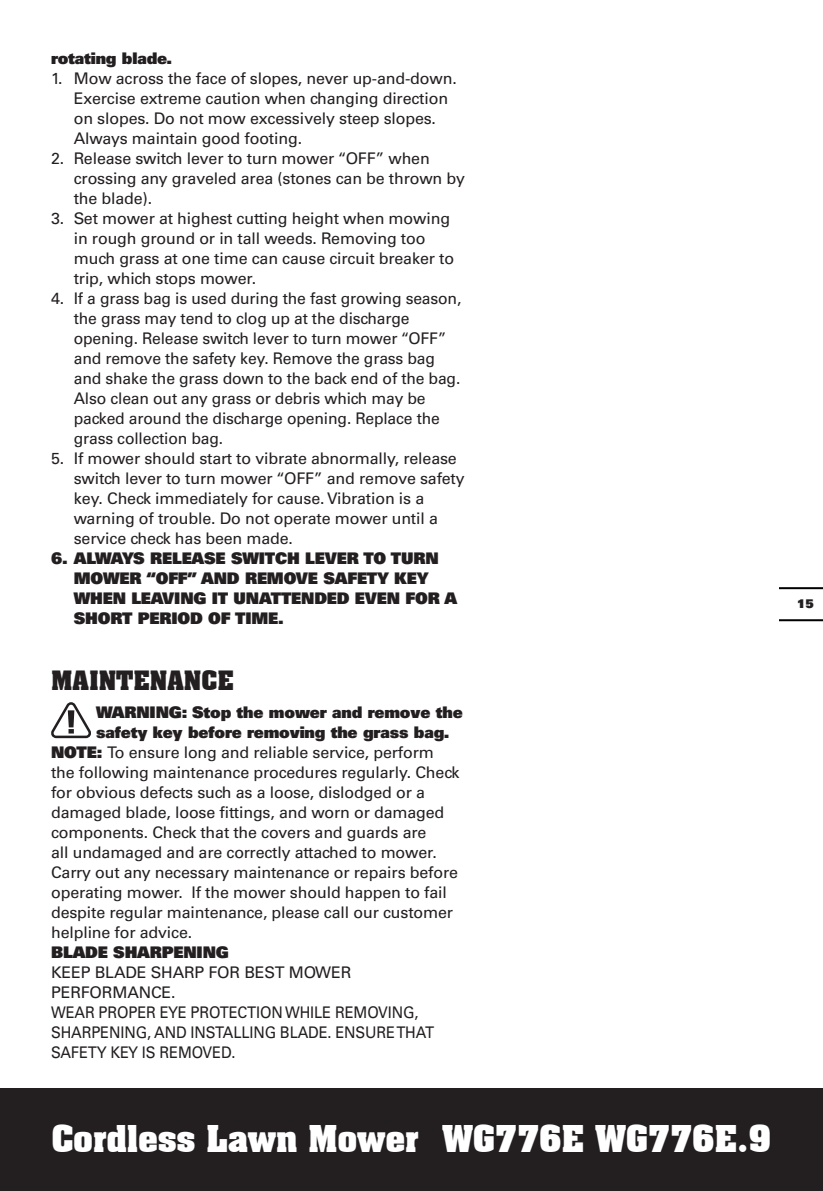
<style>
.page{position:relative;width:823px;height:1191px;background:#fff}
.page>*{position:absolute;margin:0;border:0;box-sizing:border-box;transform-origin:0 0}
.t1{font:700 36px "Aachen BT";letter-spacing:-.025em;color:#fff}
.t2{font:700 26px "Aachen BT";letter-spacing:-.01em;color:#231f20}
.t3{font:16px/20px "Univers";letter-spacing:-.01em;color:#231f20}
.t4{font:900 16px/20px "Univers";letter-spacing:-.01em;color:#231f20}
.t5{font:900 12px "Univers";color:#231f20}
.s1{font-weight:900}
</style>
<div class="page">
<div style="left:0;top:1089px;width:822px;height:102px;background:#231f20"></div>
<hr style="left:779px;top:619px;width:43px;height:2px;background:#000">
<hr style="left:779px;top:587px;width:43px;height:2px;background:#000">
<svg style="left:51px;top:702px;width:40px;height:36px"></svg>
<p class="t4" style="left:51px;top:48px;width:123px">rotating blade.</p>
<p class="t3" style="left:74px;top:68px;width:384px;text-indent:-23px">1. Mow across the face of slopes, never up-and-down.<br>Exercise extreme caution when changing direction on slopes. Do not mow excessively steep slopes.<br>Always maintain good footing.</p>
<p class="t3" style="left:74px;top:148px;width:392px;text-indent:-23px">2. Release switch lever to turn mower “OFF” when crossing any graveled area (stones can be thrown by the blade).</p>
<p class="t3" style="left:74px;top:208px;width:382px;text-indent:-23px">3. Set mower at highest cutting height when mowing in rough ground or in tall weeds. Removing too much grass at one time can cause circuit breaker to trip, which stops mower.</p>
<p class="t3" style="left:74px;top:288px;width:389px;text-indent:-23px">4. If a grass bag is used during the fast growing season, the grass may tend to clog up at the discharge opening. Release switch lever to turn mower “OFF” and remove the safety key. Remove the grass bag and shake the grass down to the back end of the bag.<br>Also clean out any grass or debris which may be packed around the discharge opening. Replace the grass collection bag.</p>
<p class="t3" style="left:74px;top:448px;width:392px;text-indent:-23px">5. If mower should start to vibrate abnormally, release switch lever to turn mower “OFF” and remove safety key. Check immediately for cause. Vibration is a warning of trouble. Do not operate mower until a service check has been made.</p>
<p class="t4" style="left:74px;top:548px;width:385px;text-indent:-23px">6. ALWAYS RELEASE SWITCH LEVER TO TURN<br>MOWER “OFF” AND REMOVE SAFETY KEY<br>WHEN LEAVING IT UNATTENDED EVEN FOR A<br>SHORT PERIOD OF TIME.</p>
<h2 class="t2" style="left:51px;top:664px;width:184px">MAINTENANCE</h2>
<p class="t4" style="left:96px;top:702px;width:368px">WARNING: Stop the mower and remove the</p>
<p class="t4" style="left:96px;top:722px;width:354px">safety key before removing the grass bag.</p>
<p class="t3" style="left:51px;top:742px;width:384px"><span class="s1">NOTE:</span> To ensure long and reliable service, perform</p>
<p class="t3" style="left:51px;top:762px;width:409px">the following maintenance procedures regularly. Check</p>
<p class="t3" style="left:51px;top:782px;width:375px">for obvious defects such as a loose, dislodged or a</p>
<p class="t3" style="left:51px;top:802px;width:394px">damaged blade, loose fittings, and worn or damaged</p>
<p class="t3" style="left:51px;top:822px;width:376px">components. Check that the covers and guards are</p>
<p class="t3" style="left:51px;top:842px;width:387px">all undamaged and are correctly attached to mower.</p>
<p class="t3" style="left:51px;top:862px;width:408px">Carry out any necessary maintenance or repairs before</p>
<p class="t3" style="left:51px;top:882px;width:397px">operating mower. If the mower should happen to fail</p>
<p class="t3" style="left:51px;top:902px;width:403px">despite regular maintenance, please call our customer</p>
<p class="t3" style="left:51px;top:922px;width:143px">helpline for advice.</p>
<p class="t4" style="left:51px;top:942px;width:179px">BLADE SHARPENING</p>
<p class="t3" style="left:51px;top:962px;width:384px">KEEP BLADE SHARP FOR BEST MOWER<br>PERFORMANCE.<br>WEAR PROPER EYE PROTECTION WHILE REMOVING,<br>SHARPENING, AND INSTALLING BLADE. ENSURE THAT<br>SAFETY KEY IS REMOVED.</p>
<h1 class="t1" style="left:51px;top:1116px;width:722px">Cordless Lawn Mower WG776E WG776E.9</h1>
<p class="t5" style="left:796px;top:595px;width:18px">15</p>
</div>
